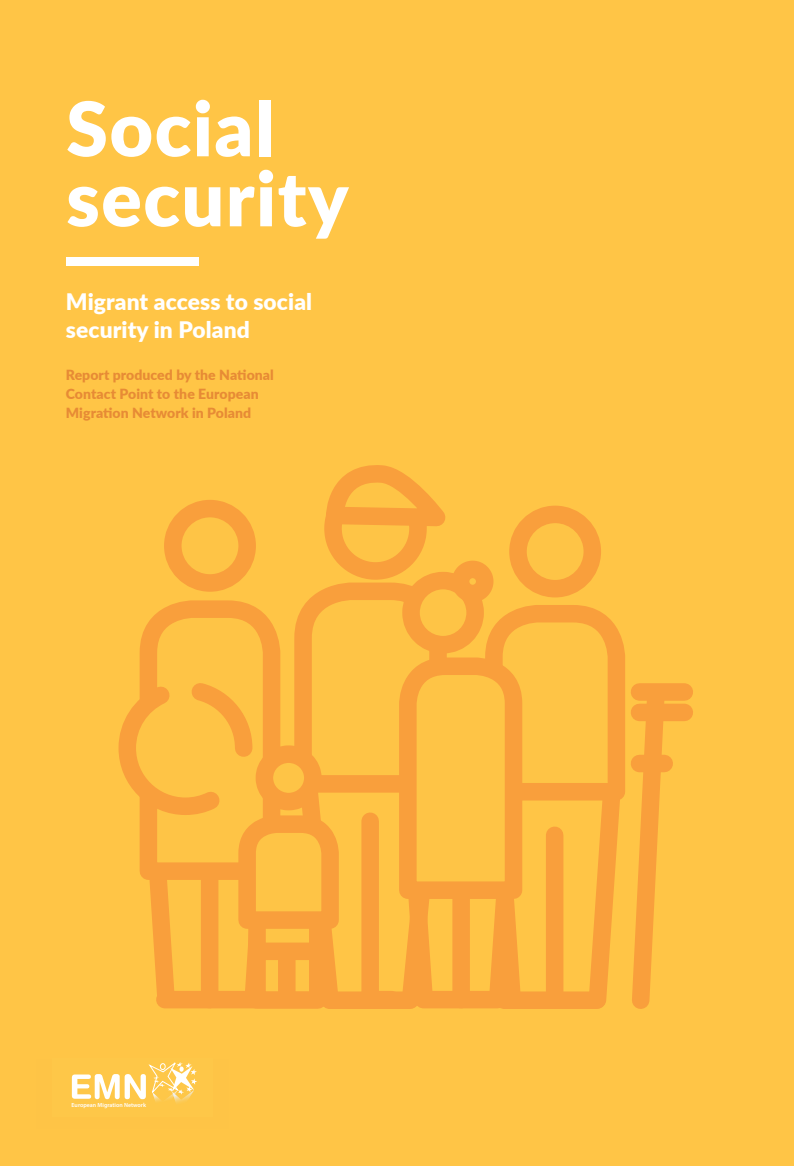
<style>
.page{position:relative;width:794px;height:1166px;background:#ffc546}
.page>*{position:absolute;margin:0;border:0;box-sizing:border-box;transform-origin:0 0}
.t1{font:900 75.25px/70px "Lato";letter-spacing:.02em;color:#fff}
.t2{font:900 22.75px/28px "Lato";letter-spacing:.005em;color:#fff}
.t3{font:900 14px/19.2px "Lato";letter-spacing:.005em;color:#e78b35}
.t4{font:600 5.95px "Myriad Pro";color:#fff}
</style>
<div class="page">
<div style="left:66px;top:257px;width:132px;height:9px;background:#fff"></div>
<svg style="left:72px;top:1062px;width:125px;height:42px"></svg>
<svg style="left:518px;top:514px;width:74px;height:75px"></svg>
<div style="left:509px;top:506px;width:92px;height:91px;border:18px solid #f99f3c;border-radius:50%"></div>
<div style="left:639px;top:683px;width:45px;height:18px;background:#f99f3c"></div>
<div style="left:639px;top:704px;width:45px;height:17px;background:#f99f3c"></div>
<svg style="left:320px;top:574px;width:109px;height:17px"></svg>
<svg style="left:333px;top:485px;width:85px;height:86px"></svg>
<div style="left:324px;top:477px;width:103px;height:103px;border:18px solid #f99f3c;border-radius:50%"></div>
<svg style="left:324px;top:465px;width:122px;height:70px"></svg>
<svg style="left:173px;top:509px;width:74px;height:74px"></svg>
<div style="left:164px;top:500px;width:92px;height:92px;border:18px solid #f99f3c;border-radius:50%"></div>
<svg style="left:118px;top:591px;width:556px;height:418px"></svg>
<div style="left:411px;top:580px;width:64px;height:65px;background:#fec446;border-radius:50%"></div>
<div style="left:402px;top:572px;width:82px;height:81px;border:18px solid #f99f3c;border-radius:50%"></div>
<div style="left:452px;top:561px;width:41px;height:41px;border:18px solid #f99f3c;border-radius:50%"></div>
<h1 class="t1" style="left:66px;top:90px;width:284px">Social security</h1>
<h2 class="t2" style="left:66px;top:286px;width:248px">Migrant access to social security in Poland</h2>
<p class="t3" style="left:66px;top:364px;width:209px">Report produced by the National<br>Contact Point to the European<br>Migration Network in Poland</p>
<p class="t4" style="left:72px;top:1101px;width:76px">European Migration Network</p>
</div>
